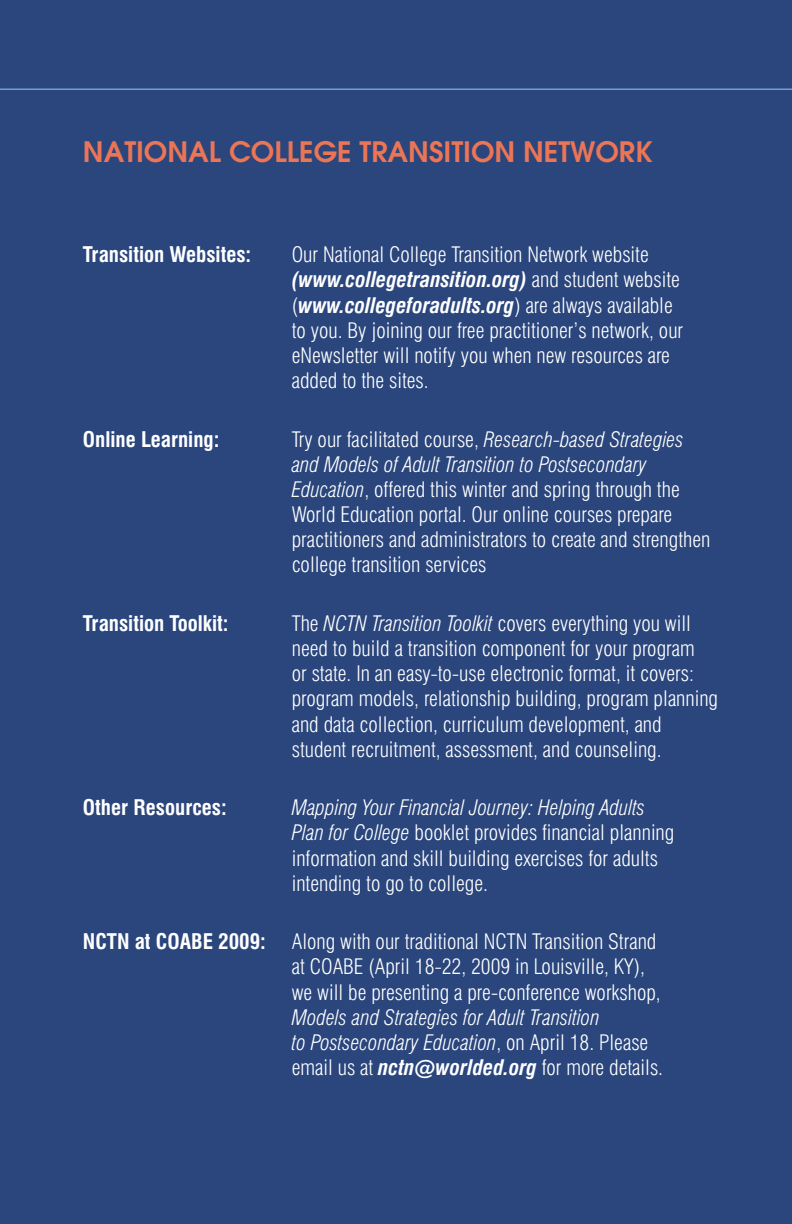
<style>
.page{position:relative;width:792px;height:1224px;background:#2a467d}
.page>*{position:absolute;margin:0;border:0;box-sizing:border-box;transform-origin:0 0}
.t1{font:600 28px "Avant Garde";color:#ec7555}
.t2{font:300 condensed 21px/25.2px "Swiss 721 BT";color:#fff}
.t3{font:italic 300 condensed 21px/25.2px "Swiss 721 BT";color:#fff}
.t4{font:700 condensed 21px "Swiss 721 BT";color:#fff}
.s1{font-weight:700;font-style:italic}
.s2{font-style:italic}
.s3{font-weight:700}
.s4{font-style:normal}
</style>
<div class="page">
<hr style="left:0;top:89px;width:792px;height:1px;background:#9acdec">
<h1 class="t1" style="left:83px;top:141px;width:571px">NATIONAL COLLEGE TRANSITION NETWORK</h1>
<p class="t4" style="left:83px;top:246px;width:170px">Transition Websites:</p>
<p class="t2" style="left:292px;top:244px;width:393px">Our National College Transition Network website <span class="s1">(www.collegetransition.org)</span> and student website (<span class="s1">www.collegeforadults.org</span>) are always available to you. By joining our free practitioner’s network, our eNewsletter will notify you when new resources are added to the sites.</p>
<p class="t4" style="left:83px;top:431px;width:138px">Online Learning:</p>
<p class="t2" style="left:292px;top:428px;width:420px">Try our facilitated course, <span class="s2">Research-based Strategies and Models of Adult Transition to Postsecondary Education</span>, offered this winter and spring through the World Education portal. Our online courses prepare practitioners and administrators to create and strengthen college transition services</p>
<p class="t4" style="left:83px;top:615px;width:147px">Transition Toolkit:</p>
<p class="t2" style="left:292px;top:613px;width:428px">The <span class="s2">NCTN Transition Toolkit</span> covers everything you will need to build a transition component for your program<br>or state. In an easy-to-use electronic format, it covers: program models, relationship building, program planning and data collection, curriculum development, and student recruitment, assessment, and counseling.</p>
<p class="t4" style="left:83px;top:800px;width:145px">Other Resources:</p>
<p class="t2" style="left:292px;top:797px;width:384px"><span class="s2">Mapping Your Financial Journey: Helping Adults Plan for College</span> booklet provides financial planning information and skill building exercises for adults intending to go to college.</p>
<p class="t2" style="left:292px;top:931px;width:371px;text-indent:-209px"><span class="s3">NCTN at COABE 2009:</span> Along with our traditional NCTN Transition Strand at COABE (April 18-22, 2009 in Louisville, KY), we will be presenting a pre-conference workshop,</p>
<p class="t3" style="left:292px;top:1006px;width:373px">Models and Strategies for Adult Transition<br>to Postsecondary Education<span class="s4">, on April 18. Please email us at</span> <span class="s3">nctn@worlded.org</span> <span class="s4">for more details.</span></p>
</div>
